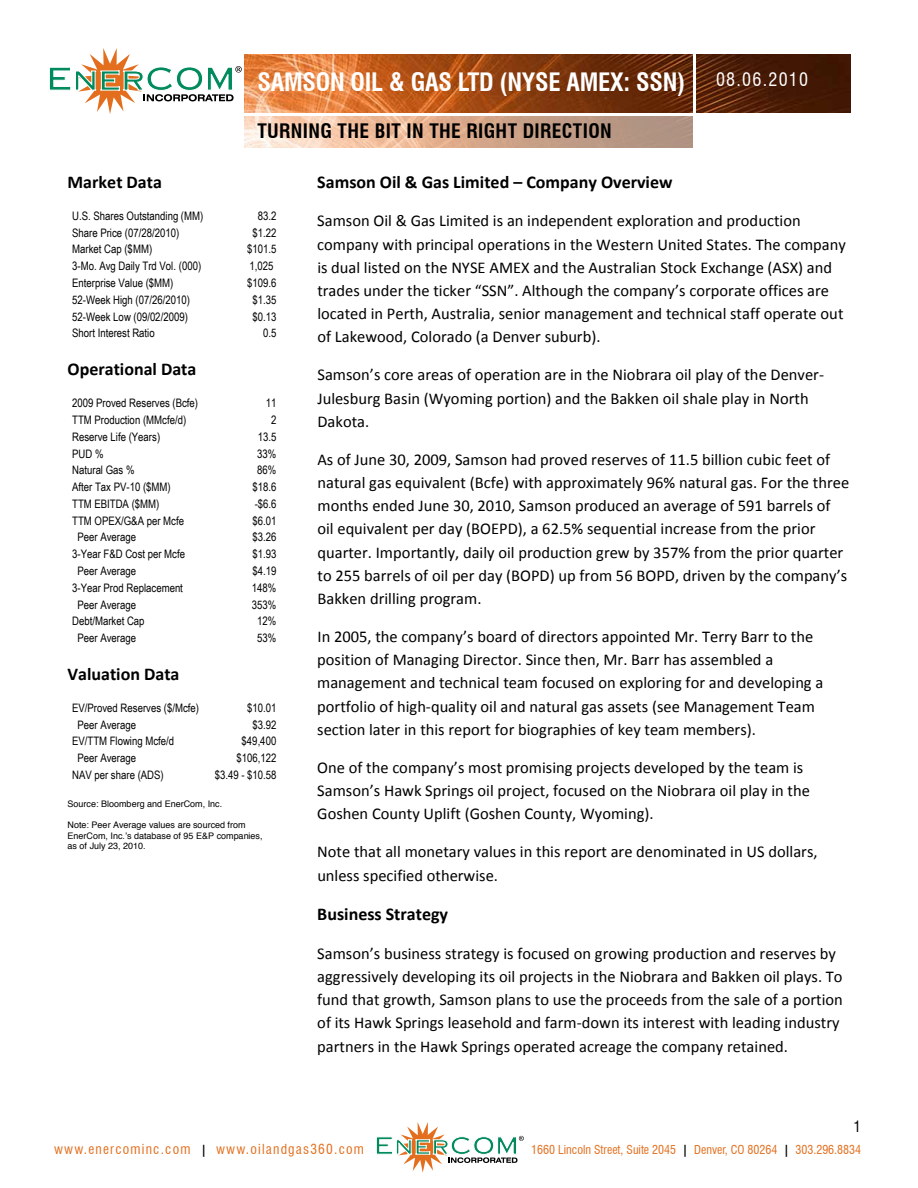
<style>
.page{position:relative;width:918px;height:1188px;background:#fff}
.page>*{position:absolute;margin:0;border:0;box-sizing:border-box;transform-origin:0 0}
.t1{font:700 condensed 24.75px "Swiss 721 BT";letter-spacing:-.01em;color:#fff}
.t2{font:700 condensed 19.5px "Swiss 721 BT";letter-spacing:.02em;color:#000}
.t3{font:700 18px "Calibri";color:#000}
.t4{font:condensed 18px "Swiss 721 BT";letter-spacing:.07em;color:#fff}
.t5{font:16.5px/23.1px "Calibri";color:#000}
.t6{font:condensed 15px "Swiss 721 BT";color:#000}
.t7{font:condensed 13.5px "Swiss 721 BT";letter-spacing:.09em;color:#e36f1e}
.t8{font:condensed 12px "Swiss 721 BT";color:#e36f1e}
.t9{font:11.7px "Arial Narrow";color:#000}
.t10{font:9px/10.4px "Helvetica";letter-spacing:.005em;color:#000}
.s1{font-weight:700;font-size:12px;color:#000}
.s2{font-weight:700;color:#000}
</style>
<div class="page">
<svg style="left:49px;top:48px;width:193px;height:66px"></svg>
<img style="left:244px;top:54px;width:449px;height:58px">
<img style="left:697px;top:54px;width:153px;height:58px">
<img style="left:244px;top:116px;width:449px;height:32px">
<svg style="left:376px;top:1122px;width:148px;height:51px"></svg>
<h1 class="t1" style="left:257px;top:68px;width:429px">SAMSON OIL &amp; GAS LTD (NYSE AMEX: SSN)</h1>
<p class="t2" style="left:257px;top:119px;width:45px">TURNING</p>
<p class="t2" style="left:338px;top:119px;width:246px">THE BIT IN THE RIGHT DIRECTION</p>
<p class="t4" style="left:716px;top:69px;width:94px">08.06.2010</p>
<p class="t3" style="left:68px;top:170px;width:96px">Market Data</p>
<p class="t9" style="left:72px;top:209px;width:133px">U.S. Shares Outstanding (MM)</p>
<p class="t9" style="left:258px;top:209px;width:20px">83.2</p>
<p class="t9" style="left:72px;top:226px;width:109px">Share Price (07/28/2010)</p>
<p class="t9" style="left:253px;top:226px;width:26px">$1.22</p>
<p class="t9" style="left:72px;top:243px;width:81px">Market Cap ($MM)</p>
<p class="t9" style="left:247px;top:243px;width:31px">$101.5</p>
<p class="t9" style="left:72px;top:259px;width:131px">3-Mo. Avg Daily Trd Vol. (000)</p>
<p class="t9" style="left:249px;top:259px;width:26px">1,025</p>
<p class="t9" style="left:72px;top:276px;width:103px">Enterprise Value ($MM)</p>
<p class="t9" style="left:247px;top:276px;width:31px">$109.6</p>
<p class="t9" style="left:72px;top:293px;width:119px">52-Week High (07/26/2010)</p>
<p class="t9" style="left:253px;top:293px;width:25px">$1.35</p>
<p class="t9" style="left:72px;top:310px;width:117px">52-Week Low (09/02/2009)</p>
<p class="t9" style="left:253px;top:310px;width:25px">$0.13</p>
<p class="t9" style="left:72px;top:327px;width:84px">Short Interest Ratio</p>
<p class="t9" style="left:263px;top:327px;width:15px">0.5</p>
<p class="t3" style="left:68px;top:358px;width:130px">Operational Data</p>
<p class="t9" style="left:72px;top:396px;width:127px">2009 Proved Reserves (Bcfe)</p>
<p class="t9" style="left:266px;top:396px;width:12px">11</p>
<p class="t9" style="left:72px;top:413px;width:116px">TTM Production (MMcfe/d)</p>
<p class="t9" style="left:271px;top:413px;width:7px">2</p>
<p class="t9" style="left:72px;top:430px;width:89px">Reserve Life (Years)</p>
<p class="t9" style="left:258px;top:430px;width:20px">13.5</p>
<p class="t9" style="left:72px;top:447px;width:33px">PUD %</p>
<p class="t9" style="left:257px;top:447px;width:21px">33%</p>
<p class="t9" style="left:72px;top:464px;width:64px">Natural Gas %</p>
<p class="t9" style="left:257px;top:464px;width:21px">86%</p>
<p class="t9" style="left:72px;top:480px;width:100px">After Tax PV-10 ($MM)</p>
<p class="t9" style="left:253px;top:480px;width:26px">$18.6</p>
<p class="t9" style="left:72px;top:497px;width:89px">TTM EBITDA ($MM)</p>
<p class="t9" style="left:255px;top:497px;width:23px">-$6.6</p>
<p class="t9" style="left:72px;top:514px;width:113px">TTM OPEX/G&amp;A per Mcfe</p>
<p class="t9" style="left:252px;top:514px;width:26px">$6.01</p>
<p class="t9" style="left:78px;top:531px;width:60px">Peer Average</p>
<p class="t9" style="left:252px;top:531px;width:25px">$3.26</p>
<p class="t9" style="left:72px;top:547px;width:114px">3-Year F&amp;D Cost per Mcfe</p>
<p class="t9" style="left:253px;top:547px;width:25px">$1.93</p>
<p class="t9" style="left:78px;top:564px;width:60px">Peer Average</p>
<p class="t9" style="left:252px;top:564px;width:25px">$4.19</p>
<p class="t9" style="left:72px;top:581px;width:112px">3-Year Prod Replacement</p>
<p class="t9" style="left:252px;top:581px;width:26px">148%</p>
<p class="t9" style="left:78px;top:598px;width:60px">Peer Average</p>
<p class="t9" style="left:252px;top:598px;width:26px">353%</p>
<p class="t9" style="left:72px;top:615px;width:74px">Debt/Market Cap</p>
<p class="t9" style="left:257px;top:615px;width:21px">12%</p>
<p class="t9" style="left:78px;top:631px;width:60px">Peer Average</p>
<p class="t9" style="left:257px;top:631px;width:21px">53%</p>
<p class="t3" style="left:68px;top:662px;width:113px">Valuation Data</p>
<p class="t9" style="left:72px;top:701px;width:128px">EV/Proved Reserves ($/Mcfe)</p>
<p class="t9" style="left:247px;top:701px;width:31px">$10.01</p>
<p class="t9" style="left:78px;top:718px;width:60px">Peer Average</p>
<p class="t9" style="left:252px;top:718px;width:25px">$3.92</p>
<p class="t9" style="left:72px;top:735px;width:104px">EV/TTM Flowing Mcfe/d</p>
<p class="t9" style="left:242px;top:735px;width:36px">$49,400</p>
<p class="t9" style="left:78px;top:751px;width:60px">Peer Average</p>
<p class="t9" style="left:237px;top:751px;width:42px">$106,122</p>
<p class="t9" style="left:72px;top:768px;width:93px">NAV per share (ADS)</p>
<p class="t9" style="left:215px;top:768px;width:63px">$3.49 - $10.58</p>
<p class="t10" style="left:68px;top:799px;width:156px">Source: Bloomberg and EnerCom, Inc.</p>
<p class="t10" style="left:68px;top:820px;width:197px">Note: Peer Average values are sourced from<br>EnerCom, Inc.’s database of 95 E&amp;P companies, as of July 23, 2010.</p>
<p class="t3" style="left:317px;top:170px;width:357px">Samson Oil &amp; Gas Limited – Company Overview</p>
<p class="t5" style="left:317px;top:209px;width:530px">Samson Oil &amp; Gas Limited is an independent exploration and production company with principal operations in the Western United States. The company is dual listed on the NYSE AMEX and the Australian Stock Exchange (ASX) and trades under the ticker “SSN”. Although the company’s corporate offices are located in Perth, Australia, senior management and technical staff operate out of Lakewood, Colorado (a Denver suburb).</p>
<p class="t5" style="left:317px;top:363px;width:508px">Samson’s core areas of operation are in the Niobrara oil play of the Denver‐<br>Julesburg Basin (Wyoming portion) and the Bakken oil shale play in North<br>Dakota.</p>
<p class="t5" style="left:317px;top:447px;width:533px">As of June 30, 2009, Samson had proved reserves of 11.5 billion cubic feet of natural gas equivalent (Bcfe) with approximately 96% natural gas. For the three months ended June 30, 2010, Samson produced an average of 591 barrels of oil equivalent per day (BOEPD), a 62.5% sequential increase from the prior quarter. Importantly, daily oil production grew by 357% from the prior quarter to 255 barrels of oil per day (BOPD) up from 56 BOPD, driven by the company’s Bakken drilling program.</p>
<p class="t5" style="left:317px;top:624px;width:508px">In 2005, the company’s board of directors appointed Mr. Terry Barr to the position of Managing Director. Since then, Mr. Barr has assembled a management and technical team focused on exploring for and developing a portfolio of high‐quality oil and natural gas assets (see Management Team section later in this report for biographies of key team members).</p>
<p class="t5" style="left:317px;top:755px;width:494px">One of the company’s most promising projects developed by the team is<br>Samson’s Hawk Springs oil project, focused on the Niobrara oil play in the<br>Goshen County Uplift (Goshen County, Wyoming).</p>
<p class="t5" style="left:317px;top:840px;width:502px">Note that all monetary values in this report are denominated in US dollars, unless specified otherwise.</p>
<p class="t3" style="left:317px;top:903px;width:132px">Business Strategy</p>
<p class="t5" style="left:317px;top:941px;width:527px">Samson’s business strategy is focused on growing production and reserves by aggressively developing its oil projects in the Niobrara and Bakken oil plays. To fund that growth, Samson plans to use the proceeds from the sale of a portion of its Hawk Springs leasehold and farm‐down its interest with leading industry partners in the Hawk Springs operated acreage the company retained.</p>
<p class="t6" style="left:854px;top:1117px;width:9px">1</p>
<p class="t7" style="left:54px;top:1141px;width:312px">www.enercominc.com <span class="s1">|</span> www.oilandgas360.com</p>
<p class="t8" style="left:531px;top:1142px;width:331px">1660 Lincoln Street, Suite 2045 <span class="s2">|</span> Denver, CO 80264 <span class="s2">|</span> 303.296.8834</p>
</div>
